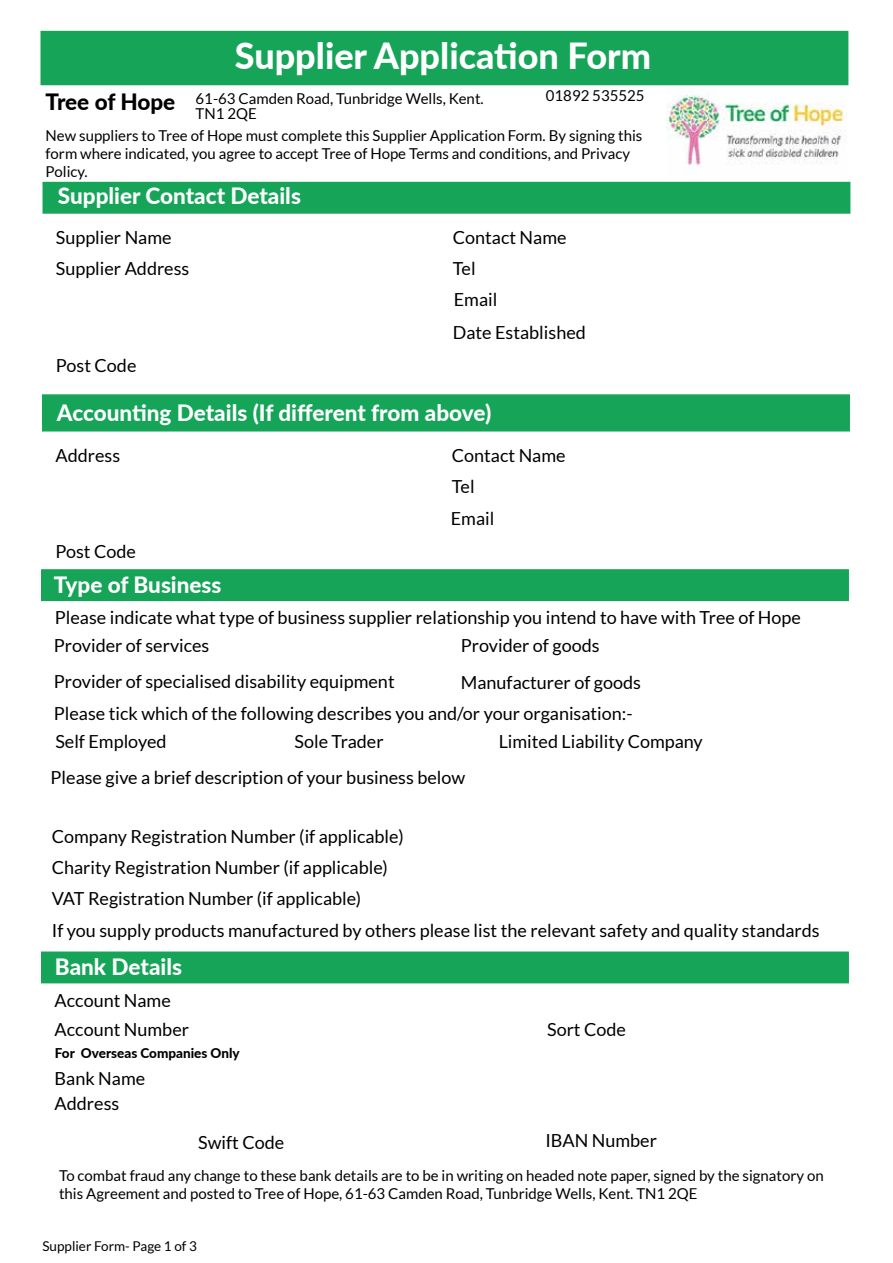
<style>
.page{position:relative;width:893px;height:1263px;background:#fff}
.page>*{position:absolute;margin:0;border:0;box-sizing:border-box;transform-origin:0 0}
.t1{font:800 36px "Lato";color:#fff}
.t2{font:800 22.5px "Lato";color:#fff}
.t3{font:800 22.5px "Lato";letter-spacing:-.01em;color:#000}
.t4{font:18px/31.3px "Lato";color:#000}
.t5{font:15px/18px "Lato";color:#000}
.t6{font:800 13.5px "Lato";color:#000}
.t7{font:13.5px "Lato";color:#000}
</style>
<div class="page">
<div style="left:40px;top:31px;width:808px;height:54px;background:#16a558"></div>
<img style="left:666px;top:93px;width:181px;height:79px">
<div style="left:43px;top:182px;width:807px;height:32px;background:#16a558;border:2px solid #16a558"></div>
<div style="left:42px;top:394px;width:808px;height:37px;background:#16a558;border:2px solid #16a558"></div>
<div style="left:41px;top:569px;width:808px;height:32px;background:#16a558;border:2px solid #16a558"></div>
<div style="left:41px;top:951px;width:808px;height:32px;background:#16a558;border:2px solid #16a558"></div>
<h1 class="t1" style="left:235px;top:29px;width:418px">Supplier Application Form</h1>
<p class="t5" style="left:196px;top:91px;width:290px;line-height:15px">61-63 Camden Road, Tunbridge Wells, Kent.<br>TN1 2QE</p>
<p class="t5" style="left:546px;top:86px;width:100px">01892 535525</p>
<p class="t3" style="left:46px;top:85px;width:131px">Tree of Hope</p>
<p class="t5" style="left:46px;top:126px;width:598px">New suppliers to Tree of Hope must complete this Supplier Application Form. By signing this form where indicated, you agree to accept Tree of Hope Terms and conditions, and Privacy<br>Policy.</p>
<p class="t2" style="left:58px;top:179px;width:244px">Supplier Contact Details</p>
<p class="t4" style="left:56px;top:221px;width:135px">Supplier Name<br>Supplier Address</p>
<p class="t4" style="left:453px;top:221px;width:115px">Contact Name<br>Tel<br>Email</p>
<p class="t4" style="left:453px;top:317px;width:135px">Date Established</p>
<p class="t4" style="left:56px;top:350px;width:82px">Post Code</p>
<p class="t2" style="left:57px;top:396px;width:436px">Accounting Details (If different from above)</p>
<p class="t4" style="left:56px;top:440px;width:66px">Address</p>
<p class="t4" style="left:451px;top:440px;width:116px">Contact Name<br>Tel<br>Email</p>
<p class="t4" style="left:55px;top:535px;width:82px">Post Code</p>
<p class="t2" style="left:54px;top:568px;width:169px">Type of Business</p>
<p class="t4" style="left:54px;top:603px;width:749px;line-height:28.2px">Please indicate what type of business supplier relationship you intend to have with Tree of Hope<br>Provider of services</p>
<p class="t4" style="left:54px;top:665px;width:342px">Provider of specialised disability equipment</p>
<p class="t4" style="left:461px;top:627px;width:182px;line-height:36.6px">Provider of goods<br>Manufacturer of goods</p>
<p class="t4" style="left:54px;top:699px;width:580px;line-height:28.5px">Please tick which of the following describes you and/or your organisation:-<br>Self Employed</p>
<p class="t4" style="left:295px;top:726px;width:91px">Sole Trader</p>
<p class="t4" style="left:499px;top:726px;width:206px">Limited Liability Company</p>
<p class="t4" style="left:51px;top:761px;width:416px">Please give a brief description of your business below</p>
<p class="t4" style="left:52px;top:821px;width:769px">Company Registration Number (if applicable)<br>Charity Registration Number (if applicable)<br>VAT Registration Number (if applicable)<br>If you supply products manufactured by others please list the relevant safety and quality standards</p>
<p class="t2" style="left:55px;top:950px;width:129px">Bank Details</p>
<p class="t4" style="left:55px;top:987px;width:136px;line-height:28px">Account Name<br>Account Number</p>
<p class="t4" style="left:547px;top:1014px;width:80px">Sort Code</p>
<p class="t6" style="left:55px;top:1043px;width:186px">For Overseas Companies Only</p>
<p class="t4" style="left:55px;top:1088px;width:66px">Address</p>
<p class="t4" style="left:198px;top:1126px;width:88px">Swift Code</p>
<p class="t4" style="left:545px;top:1124px;width:113px">IBAN Number</p>
<p class="t5" style="left:59px;top:1167px;width:766px">To combat fraud any change to these bank details are to be in writing on headed note paper, signed by the signatory on this Agreement and posted to Tree of Hope, 61-63 Camden Road, Tunbridge Wells, Kent. TN1 2QE</p>
<p class="t4" style="left:55px;top:1063px;width:92px">Bank Name</p>
<p class="t7" style="left:43px;top:1239px;width:156px">Supplier Form- Page 1 of 3</p>
</div>
